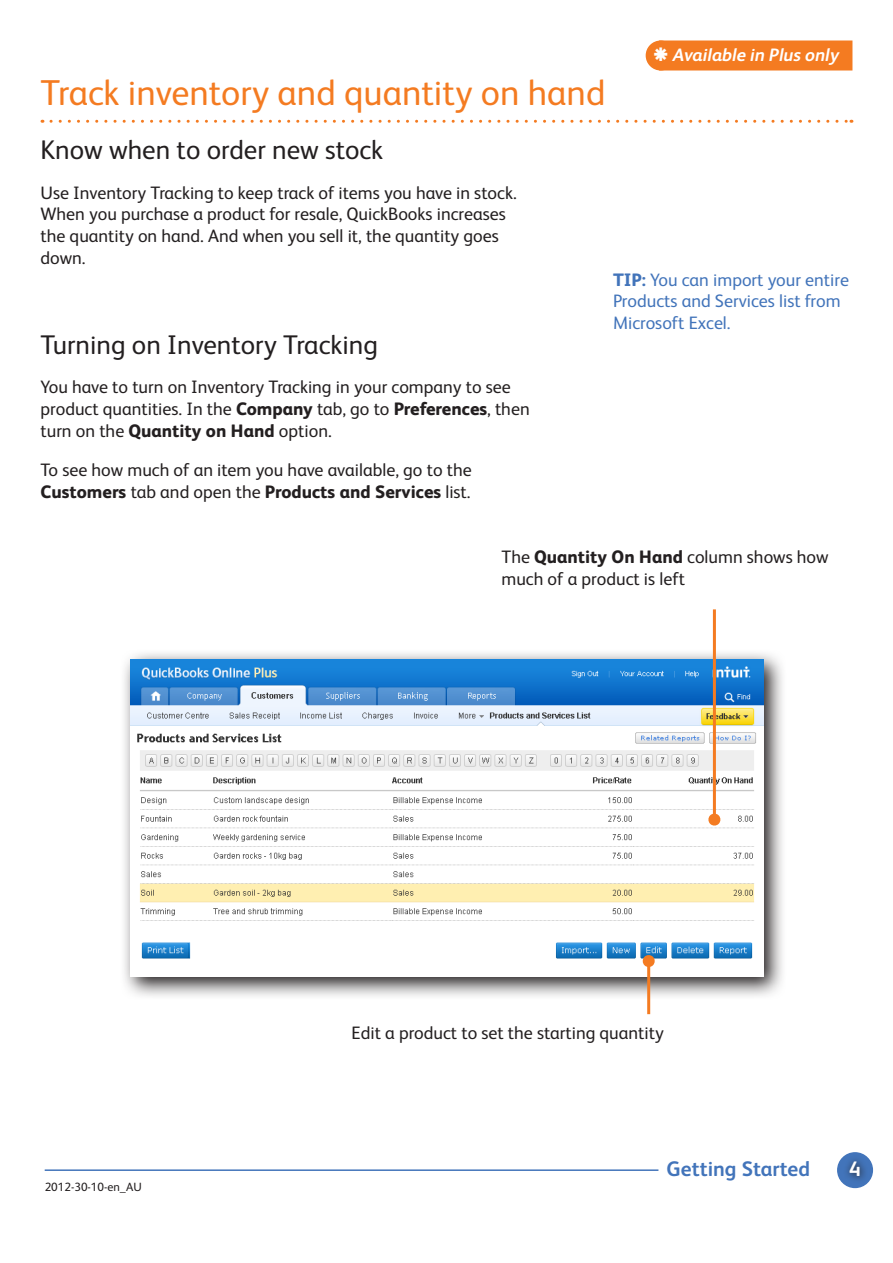
<style>
.page{position:relative;width:893px;height:1263px;background:#fff}
.page>*{position:absolute;margin:0;border:0;box-sizing:border-box;transform-origin:0 0}
.t1{font:36px "FS Albert";color:#f47b21}
.t2{font:27px "FS Albert";color:#231f20}
.t3{font:700 21px "FS Albert";color:#4274ba}
.t4{font:700 21px "FS Albert";color:#fff}
.t5{font:18px/21.6px "FS Albert";color:#231f20}
.t6{font:18px/21.6px "FS Albert";color:#4274ba}
.t7{font:italic 700 18px "FS Albert";color:#fff}
.t8{font:12px "FS Albert";color:#231f20}
.s1{font-weight:800}
</style>
<div class="page">
<hr style="left:45px;top:1169px;width:613px;height:2px;background:#4274ba">
<div style="left:838px;top:1153px;width:34px;height:34px;background:#4274ba;border-radius:50%"></div>
<div style="left:837px;top:1152px;width:36px;height:36px;border:2px solid #4274ba;border-radius:50%"></div>
<div style="left:842px;top:1155px;width:26px;height:29px;background:#231f20;opacity:.75"></div>
<svg style="left:51px;top:120px;width:801px;height:3px"></svg>
<svg style="left:124px;top:653px;width:659px;height:343px;background:#b7b9bc"></svg>
<img style="left:131px;top:660px;width:633px;height:317px">
<svg style="left:708px;top:609px;width:13px;height:217px"></svg>
<svg style="left:642px;top:954px;width:13px;height:60px"></svg>
<div style="left:646px;top:41px;width:29px;height:29px;background:#f47b21;border-radius:50%"></div>
<div style="left:646px;top:40px;width:30px;height:30px;border:2px solid #f47b21;border-radius:50%"></div>
<div style="left:659px;top:40px;width:193px;height:30px;background:#f47b21;border:2px solid #f47b21"></div>
<svg style="left:659px;top:48px;width:3px;height:13px"></svg>
<h1 class="t1" style="left:40px;top:69px;width:566px">Track inventory and quantity on hand</h1>
<h2 class="t2" style="left:40px;top:132px;width:344px">Know when to order new stock</h2>
<p class="t5" style="left:40px;top:181px;width:478px">Use Inventory Tracking to keep track of items you have in stock.<br>When you purchase a product for resale, QuickBooks increases the quantity on hand. And when you sell it, the quantity goes down.</p>
<h2 class="t2" style="left:40px;top:327px;width:339px">Turning on Inventory Tracking</h2>
<p class="t5" style="left:40px;top:375px;width:491px">You have to turn on Inventory Tracking in your company to see product quantities. In the <span class="s1">Company</span> tab, go to <span class="s1">Preferences</span>, then turn on the <span class="s1">Quantity on Hand</span> option.</p>
<p class="t5" style="left:40px;top:458px;width:433px">To see how much of an item you have available, go to the<br><span class="s1">Customers</span> tab and open the <span class="s1">Products and Services</span> list.</p>
<p class="t7" style="left:673px;top:42px;width:167px">Available in Plus only</p>
<p class="t6" style="left:613px;top:268px;width:237px"><span class="s1">TIP:</span> You can import your entire<br>Products and Services list from<br>Microsoft Excel.</p>
<p class="t5" style="left:501px;top:545px;width:329px">The <span class="s1">Quantity On Hand</span> column shows how much of a product is left</p>
<p class="t5" style="left:352px;top:1021px;width:314px">Edit a product to set the starting quantity</p>
<p class="t8" style="left:45px;top:1179px;width:99px">2012-30-10-en_AU</p>
<p class="t3" style="left:667px;top:1154px;width:145px">Getting Started</p>
<p class="t4" style="left:849px;top:1154px;width:13px">4</p>
</div>
